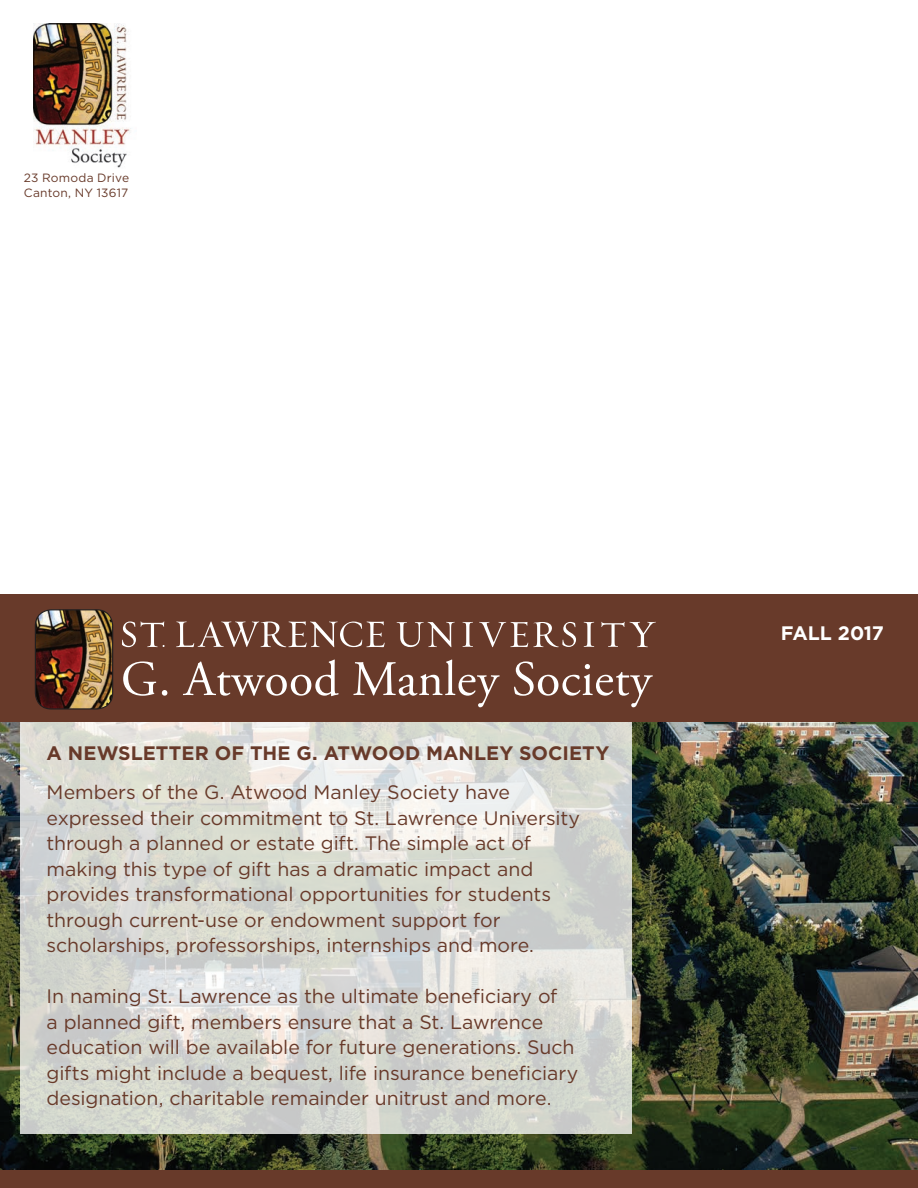
<style>
.page{position:relative;width:918px;height:1188px;background:#fff}
.page>*{position:absolute;margin:0;border:0;box-sizing:border-box;transform-origin:0 0}
.Body_text_myriad_pro{font:19.5px/25.5px "Gotham";letter-spacing:-.005em;color:#683a2a}
.All_Caps_Bold_purple{font:700 19.5px "Gotham";letter-spacing:.005em;color:#683a2a}
.Month_Year__myriad_p{font:700 19.5px "Gotham";letter-spacing:-.01em;color:#fff}
.RETURN_ADDRESS__goth{font:12px "Gotham";letter-spacing:.02em;color:#683a2a}
</style>
<div class="page">
<img style="left:0;top:721px;width:918px;height:450px">
<svg style="left:21px;top:721px;width:611px;height:413px;background:#d9dad4"></svg>
<div style="left:0;top:594px;width:918px;height:127px;background:#683a2a"></div>
<div style="left:0;top:1171px;width:918px;height:17px;background:#683a2a"></div>
<img style="left:35px;top:609px;width:78px;height:101px">
<svg style="left:123px;top:661px;width:33px;height:35px"></svg>
<svg style="left:162px;top:690px;width:5px;height:6px"></svg>
<svg style="left:183px;top:660px;width:156px;height:36px"></svg>
<svg style="left:353px;top:660px;width:147px;height:47px"></svg>
<svg style="left:514px;top:661px;width:139px;height:46px"></svg>
<svg style="left:122px;top:621px;width:43px;height:26px"></svg>
<svg style="left:176px;top:621px;width:209px;height:26px"></svg>
<svg style="left:462px;top:622px;width:11px;height:25px"></svg>
<svg style="left:584px;top:622px;width:10px;height:25px"></svg>
<svg style="left:397px;top:622px;width:58px;height:25px"></svg>
<svg style="left:479px;top:622px;width:97px;height:25px"></svg>
<svg style="left:601px;top:622px;width:55px;height:25px"></svg>
<img style="left:33px;top:24px;width:98px;height:144px">
<p class="RETURN_ADDRESS__goth" style="left:24px;top:171px;width:107px">23 Romoda Drive</p>
<p class="RETURN_ADDRESS__goth" style="left:24px;top:185px;width:106px">Canton, NY 13617</p>
<p class="All_Caps_Bold_purple" style="left:47px;top:740px;width:564px">A NEWSLETTER OF THE G. ATWOOD MANLEY SOCIETY</p>
<p class="Body_text_myriad_pro" style="left:47px;top:779px;width:535px">Members of the G. Atwood Manley Society have expressed their commitment to St. Lawrence University through a planned or estate gift. The simple act of making this type of gift has a dramatic impact and provides transformational opportunities for students through current-use or endowment support for scholarships, professorships, internships and more.</p>
<p class="Body_text_myriad_pro" style="left:47px;top:983px;width:533px">In naming St. Lawrence as the ultimate beneficiary of<br>a planned gift, members ensure that a St. Lawrence education will be available for future generations. Such gifts might include a bequest, life insurance beneficiary designation, charitable remainder unitrust and more.</p>
<p class="Month_Year__myriad_p" style="left:781px;top:620px;width:105px">FALL 2017</p>
</div>
